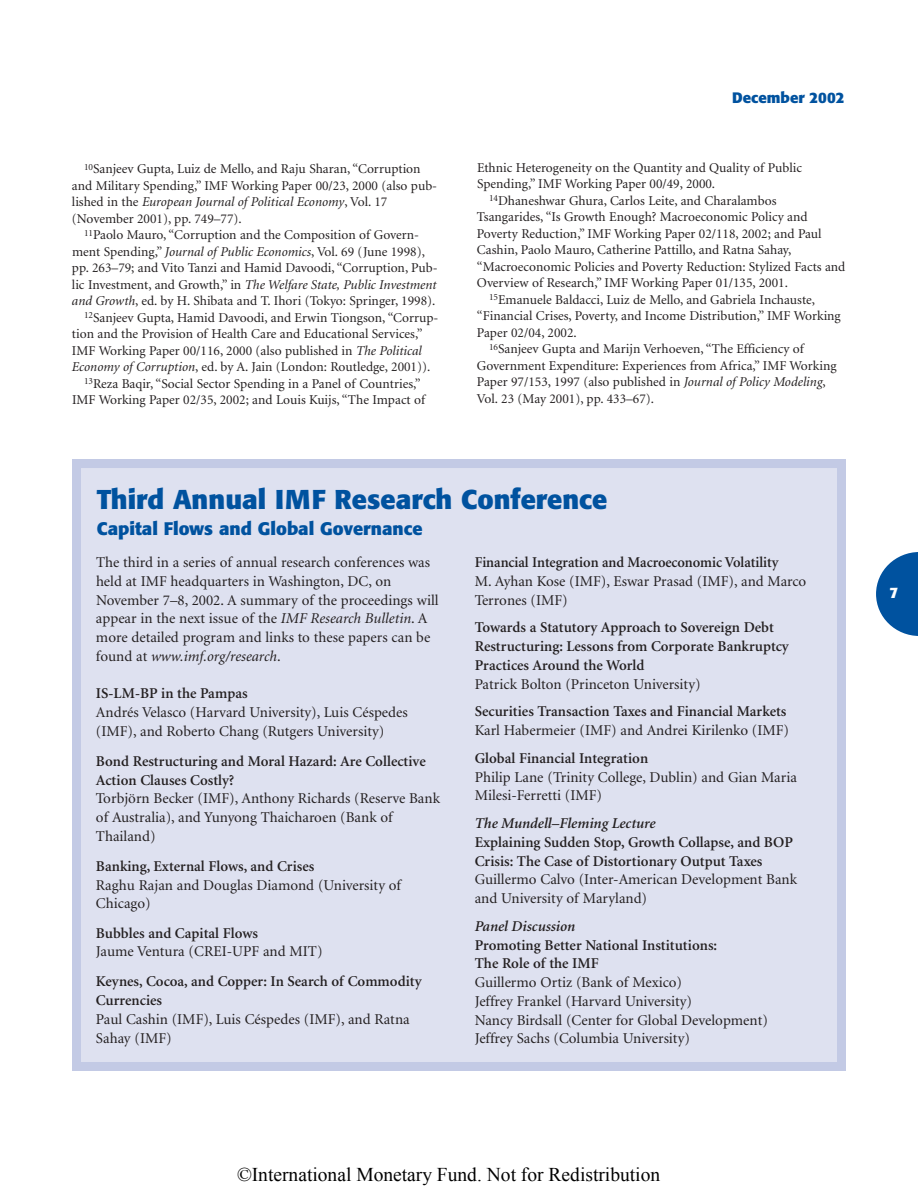
<style>
.page{position:relative;width:918px;height:1188px;background:#fff}
.page>*{position:absolute;margin:0;border:0;box-sizing:border-box;transform-origin:0 0}
.t1{font:700 27px "Formata";color:#00529f}
.t2{font:19.5px "Times New Roman";color:#000}
.t3{font:700 18px "Formata";color:#00529f}
.t4{font:15px/18.8px "Minion";color:#231f20}
.t5{font:600 15px/18.8px "Minion";color:#231f20}
.t6{font:italic 600 15px "Minion";color:#231f20}
.t7{font:700 15px "Formata";color:#00529f}
.t8{font:700 15px "Formata";color:#fff}
.t9{font:13.5px/16.5px "Minion";color:#231f20}
.t10{font:italic 13.5px "Minion";color:#231f20}
.s1{font-style:italic}
.s2{font-style:normal}
</style>
<div class="page">
<svg style="left:876px;top:552px;width:42px;height:84px"></svg>
<div style="left:76px;top:464px;width:766px;height:602px;background:#dee1f0"></div>
<div style="left:72px;top:459px;width:774px;height:612px;border:9px solid #c3cae5"></div>
<p class="t9" style="left:72px;top:162px;width:367px;text-indent:12px"><sup>10</sup>Sanjeev Gupta, Luiz de Mello, and Raju Sharan, “Corruption and Military Spending,” IMF Working Paper 00/23, 2000 (also pub&shy;lished in the <span class="s1">European Journal of Political Economy</span>, Vol. 17 (November 2001), pp. 749–77).</p>
<p class="t9" style="left:84px;top:228px;width:337px"><sup>11</sup>Paolo Mauro, “Corruption and the Composition of Govern-</p>
<p class="t9" style="left:72px;top:244px;width:354px">ment Spending,” <span class="s1">Journal of Public Economics</span>, Vol. 69 (June 1998),</p>
<p class="t9" style="left:72px;top:261px;width:367px">pp. 263–79; and Vito Tanzi and Hamid Davoodi, “Corruption, Pub-</p>
<p class="t10" style="left:72px;top:279px;width:366px"><span class="s2">lic Investment, and Growth,” in</span> The Welfare State, Public Investment</p>
<p class="t9" style="left:72px;top:294px;width:365px"><span class="s1">and Growth</span>, ed. by H. Shibata and T. Ihori (Tokyo: Springer, 1998).</p>
<p class="t9" style="left:84px;top:310px;width:356px"><sup>12</sup>Sanjeev Gupta, Hamid Davoodi, and Erwin Tiongson, “Corrup-</p>
<p class="t9" style="left:72px;top:327px;width:352px">tion and the Provision of Health Care and Educational Services,”</p>
<p class="t9" style="left:72px;top:343px;width:351px">IMF Working Paper 00/116, 2000 (also published in <span class="s1">The Political</span></p>
<p class="t9" style="left:72px;top:360px;width:360px"><span class="s1">Economy of Corruption</span>, ed. by A. Jain (London: Routledge, 2001)).</p>
<p class="t9" style="left:84px;top:376px;width:338px"><sup>13</sup>Reza Baqir, “Social Sector Spending in a Panel of Countries,”</p>
<p class="t9" style="left:72px;top:393px;width:355px">IMF Working Paper 02/35, 2002; and Louis Kuijs, “The Impact of</p>
<p class="t7" style="left:732px;top:91px;width:114px">December 2002</p>
<p class="t9" style="left:477px;top:160px;width:327px">Ethnic Heterogeneity on the Quantity and Quality of Public</p>
<p class="t9" style="left:477px;top:177px;width:240px">Spending,” IMF Working Paper 00/49, 2000.</p>
<p class="t9" style="left:489px;top:193px;width:289px"><sup>14</sup>Dhaneshwar Ghura, Carlos Leite, and Charalambos</p>
<p class="t9" style="left:477px;top:210px;width:332px">Tsangarides, “Is Growth Enough? Macroeconomic Policy and</p>
<p class="t9" style="left:477px;top:226px;width:346px">Poverty Reduction,” IMF Working Paper 02/118, 2002; and Paul</p>
<p class="t9" style="left:477px;top:243px;width:316px">Cashin, Paolo Mauro, Catherine Pattillo, and Ratna Sahay,</p>
<p class="t9" style="left:477px;top:259px;width:370px">“Macroeconomic Policies and Poverty Reduction: Stylized Facts and</p>
<p class="t9" style="left:477px;top:276px;width:312px">Overview of Research,” IMF Working Paper 01/135, 2001.</p>
<p class="t9" style="left:489px;top:292px;width:328px"><sup>15</sup>Emanuele Baldacci, Luiz de Mello, and Gabriela Inchauste,</p>
<p class="t9" style="left:477px;top:309px;width:365px">“Financial Crises, Poverty, and Income Distribution,” IMF Working</p>
<p class="t9" style="left:477px;top:325px;width:101px">Paper 02/04, 2002.</p>
<p class="t9" style="left:489px;top:342px;width:316px"><sup>16</sup>Sanjeev Gupta and Marijn Verhoeven, “The Efficiency of</p>
<p class="t9" style="left:477px;top:358px;width:361px">Government Expenditure: Experiences from Africa,” IMF Working</p>
<p class="t9" style="left:477px;top:375px;width:350px">Paper 97/153, 1997 (also published in <span class="s1">Journal of Policy Modeling</span>,</p>
<p class="t9" style="left:477px;top:391px;width:179px">Vol. 23 (May 2001), pp. 433–67).</p>
<h1 class="t1" style="left:97px;top:488px;width:512px">Third Annual IMF Research Conference</h1>
<h3 class="t3" style="left:97px;top:521px;width:327px">Capital Flows and Global Governance</h3>
<p class="t4" style="left:96px;top:554px;width:344px">The third in a series of annual research conferences was held at IMF headquarters in Washington, DC, on November 7–8, 2002. A summary of the proceedings will appear in the next issue of the <span class="s1">IMF Research Bulletin</span>. A more detailed program and links to these papers can be found at <span class="s1">www.imf.org/research</span>.</p>
<p class="t5" style="left:96px;top:685px;width:153px">IS-LM-BP in the Pampas</p>
<p class="t4" style="left:96px;top:704px;width:313px">Andrés Velasco (Harvard University), Luis Céspedes (IMF), and Roberto Chang (Rutgers University)</p>
<p class="t5" style="left:96px;top:753px;width:331px">Bond Restructuring and Moral Hazard: Are Collective<br>Action Clauses Costly?</p>
<p class="t4" style="left:96px;top:790px;width:346px">Torbjörn Becker (IMF), Anthony Richards (Reserve Bank of Australia), and Yunyong Thaicharoen (Bank of<br>Thailand)</p>
<p class="t5" style="left:96px;top:858px;width:220px">Banking, External Flows, and Crises</p>
<p class="t4" style="left:96px;top:877px;width:307px">Raghu Rajan and Douglas Diamond (University of<br>Chicago)</p>
<p class="t5" style="left:96px;top:925px;width:164px">Bubbles and Capital Flows</p>
<p class="t4" style="left:96px;top:943px;width:228px">Jaume Ventura (CREI-UPF and MIT)</p>
<p class="t5" style="left:96px;top:973px;width:327px">Keynes, Cocoa, and Copper: In Search of Commodity<br>Currencies</p>
<p class="t4" style="left:96px;top:1011px;width:315px">Paul Cashin (IMF), Luis Céspedes (IMF), and Ratna<br>Sahay (IMF)</p>
<p class="t5" style="left:475px;top:554px;width:305px">Financial Integration and Macroeconomic Volatility</p>
<p class="t4" style="left:475px;top:573px;width:333px">M. Ayhan Kose (IMF), Eswar Prasad (IMF), and Marco<br>Terrones (IMF)</p>
<p class="t5" style="left:475px;top:619px;width:316px">Towards a Statutory Approach to Sovereign Debt<br>Restructuring: Lessons from Corporate Bankruptcy<br>Practices Around the World</p>
<p class="t4" style="left:475px;top:676px;width:227px">Patrick Bolton (Princeton University)</p>
<p class="t5" style="left:475px;top:703px;width:313px">Securities Transaction Taxes and Financial Markets</p>
<p class="t4" style="left:475px;top:722px;width:316px">Karl Habermeier (IMF) and Andrei Kirilenko (IMF)</p>
<p class="t5" style="left:475px;top:750px;width:175px">Global Financial Integration</p>
<p class="t4" style="left:475px;top:769px;width:324px">Philip Lane (Trinity College, Dublin) and Gian Maria<br>Milesi-Ferretti (IMF)</p>
<p class="t6" style="left:475px;top:818px;width:182px">The Mundell–Fleming Lecture</p>
<p class="t5" style="left:475px;top:834px;width:320px">Explaining Sudden Stop, Growth Collapse, and BOP<br>Crisis: The Case of Distortionary Output Taxes</p>
<p class="t4" style="left:475px;top:872px;width:324px">Guillermo Calvo (Inter-American Development Bank and University of Maryland)</p>
<p class="t6" style="left:475px;top:920px;width:102px">Panel Discussion</p>
<p class="t5" style="left:475px;top:937px;width:244px">Promoting Better National Institutions:<br>The Role of the IMF</p>
<p class="t4" style="left:475px;top:974px;width:295px">Guillermo Ortiz (Bank of Mexico)<br>Jeffrey Frankel (Harvard University)<br>Nancy Birdsall (Center for Global Development)<br>Jeffrey Sachs (Columbia University)</p>
<p class="t8" style="left:890px;top:586px;width:10px">7</p>
<h2 class="t2" style="left:237px;top:1161px;width:425px">©International Monetary Fund. Not for Redistribution</h2>
</div>
